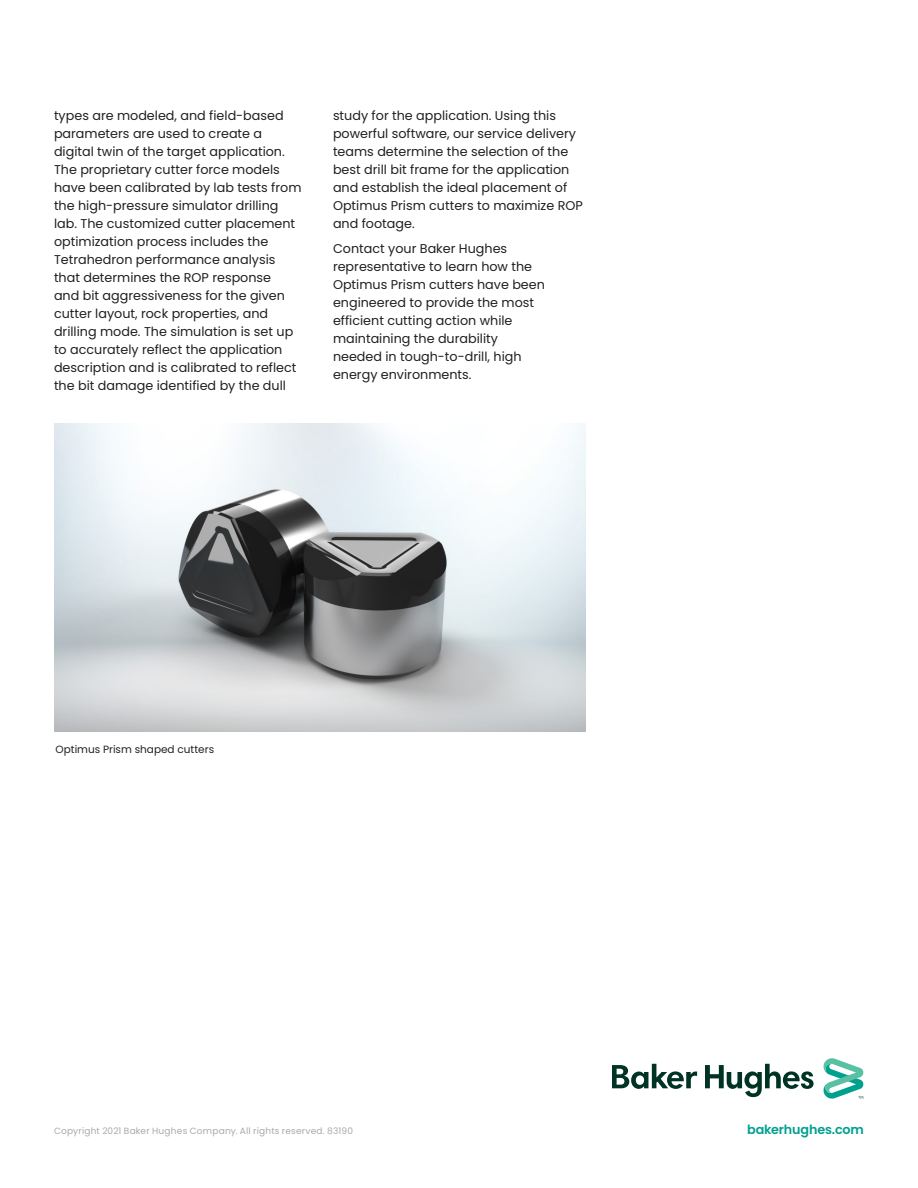
<style>
.page{position:relative;width:918px;height:1188px;background:#fff}
.page>*{position:absolute;margin:0;border:0;box-sizing:border-box;transform-origin:0 0}
._8_5pt-body_text-OFS{font:12.75px/18px "Poppins";color:#231f20}
.t1{font:600 12.75px "Poppins";letter-spacing:-.01em;color:#00a08f}
._7pt-caption-OFS{font:10.5px "Poppins";color:#231f20}
.t2{font:9px "Poppins";letter-spacing:.02em;color:#a8a9ad}
</style>
<div class="page">
<img style="left:54px;top:423px;width:531px;height:308px">
<svg style="left:612px;top:1058px;width:252px;height:41px"></svg>
<p class="_8_5pt-body_text-OFS" style="left:54px;top:106px;width:249px">types are modeled, and field-based parameters are used to create a digital twin of the target application.<br>The proprietary cutter force models have been calibrated by lab tests from the high-pressure simulator drilling lab. The customized cutter placement optimization process includes the Tetrahedron performance analysis that determines the ROP response<br>and bit aggressiveness for the given cutter layout, rock properties, and drilling mode. The simulation is set up to accurately reflect the application description and is calibrated to reflect the bit damage identified by the dull</p>
<p class="_8_5pt-body_text-OFS" style="left:333px;top:106px;width:251px">study for the application. Using this powerful software, our service delivery teams determine the selection of the best drill bit frame for the application and establish the ideal placement of Optimus Prism cutters to maximize ROP and footage.</p>
<p class="_8_5pt-body_text-OFS" style="left:333px;top:239px;width:213px">Contact your Baker Hughes representative to learn how the<br>Optimus Prism cutters have been engineered to provide the most efficient cutting action while maintaining the durability needed in tough-to-drill, high energy environments.</p>
<p class="_7pt-caption-OFS" style="left:56px;top:743px;width:160px">Optimus Prism shaped cutters</p>
<p class="t2" style="left:54px;top:1126px;width:301px">Copyright 2021 Baker Hughes Company. All rights reserved. 83190</p>
<p class="t1" style="left:747px;top:1122px;width:118px">bakerhughes.com</p>
</div>
